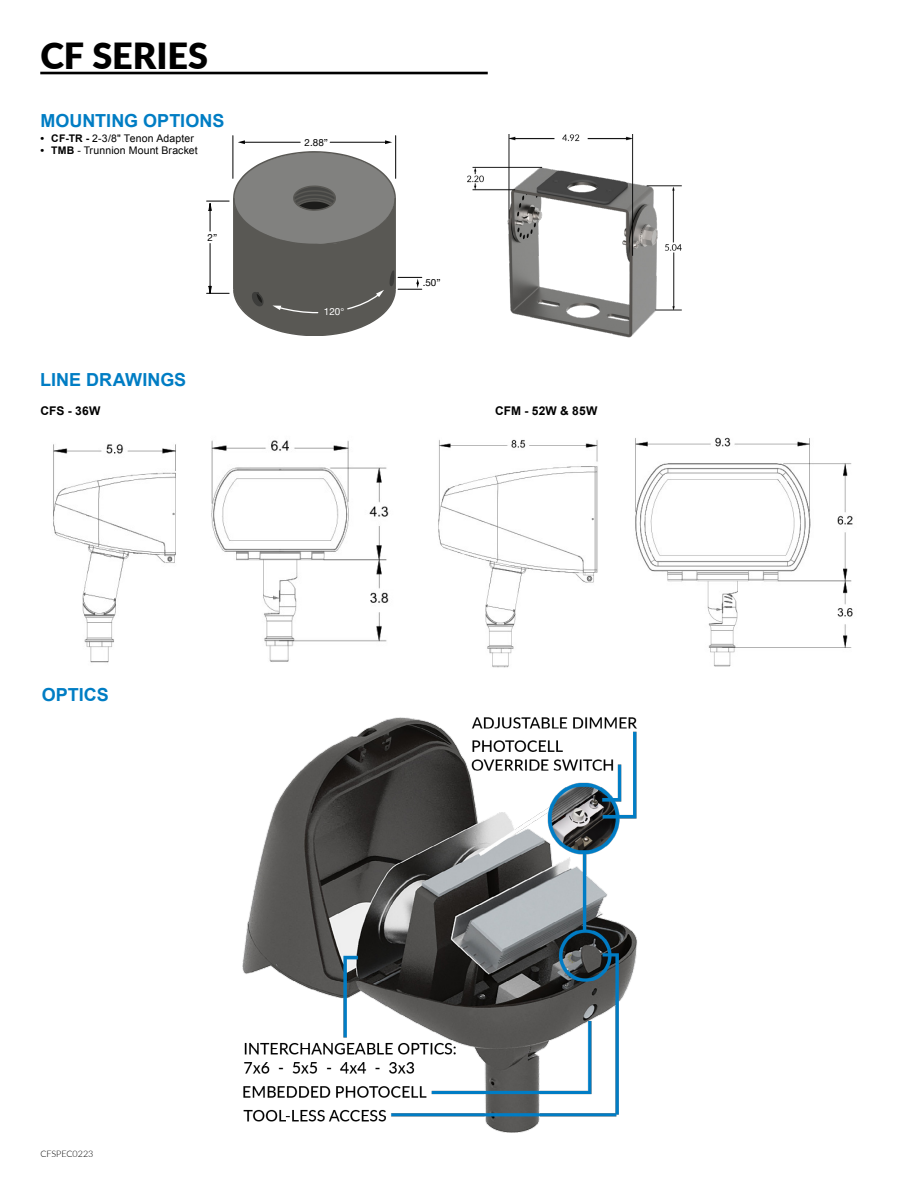
<style>
.page{position:relative;width:918px;height:1188px;background:#fff}
.page>*{position:absolute;margin:0;border:0;box-sizing:border-box;transform-origin:0 0}
.t1{font:900 36px "Lato";color:#000}
.t2{font:700 18px "Arial";color:#007dc4}
.t3{font:700 12px "Arial";letter-spacing:.015em;color:#000}
.t4{font:10.5px "Arial";letter-spacing:.015em;color:#000}
.t5{font:9.75px "Helvetica Neue LT Pro";color:#000}
.t6{font:9.75px "Helvetica Neue LT Pro";color:#fff}
.t7{font:300 9px "Lato";color:#000}
.s1{font-weight:700}
</style>
<div class="page">
<hr style="left:233px;top:136px;width:1px;height:42px;background:#000">
<hr style="left:244px;top:142px;width:56px;height:1px;background:#000">
<svg style="left:238px;top:140px;width:7px;height:4px"></svg>
<hr style="left:330px;top:142px;width:56px;height:1px;background:#000">
<svg style="left:385px;top:140px;width:7px;height:4px"></svg>
<hr style="left:395px;top:136px;width:1px;height:42px;background:#000">
<svg style="left:207px;top:150px;width:215px;height:186px"></svg>
<img style="left:467px;top:134px;width:215px;height:204px">
<hr style="left:40px;top:72px;width:448px;height:2px;background:#000">
<img style="left:243px;top:717px;width:394px;height:416px">
<img style="left:635px;top:437px;width:218px;height:230px">
<img style="left:438px;top:439px;width:160px;height:229px">
<img style="left:211px;top:440px;width:178px;height:222px">
<img style="left:53px;top:444px;width:123px;height:219px">
<h1 class="t1" style="left:40px;top:29px;width:169px">CF SERIES</h1>
<h2 class="t2" style="left:40px;top:109px;width:185px">MOUNTING OPTIONS</h2>
<p class="t4" style="left:40px;top:131px;width:155px"><span class="s1">• CF-TR -</span> 2-3/8" Tenon Adapter</p>
<p class="t4" style="left:40px;top:144px;width:159px"><span class="s1">• TMB</span> - Trunnion Mount Bracket</p>
<p class="t5" style="left:208px;top:232px;width:11px">2”</p>
<h2 class="t2" style="left:40px;top:368px;width:148px">LINE DRAWINGS</h2>
<p class="t5" style="left:305px;top:136px;width:25px">2.88”</p>
<p class="t6" style="left:324px;top:306px;width:22px">120°</p>
<p class="t5" style="left:423px;top:277px;width:19px">.50”</p>
<p class="t3" style="left:40px;top:403px;width:61px">CFS - 36W</p>
<p class="t3" style="left:495px;top:403px;width:104px">CFM - 52W &amp; 85W</p>
<h2 class="t2" style="left:42px;top:683px;width:69px">OPTICS</h2>
<p class="t7" style="left:40px;top:1148px;width:54px">CFSPEC0223</p>
</div>
